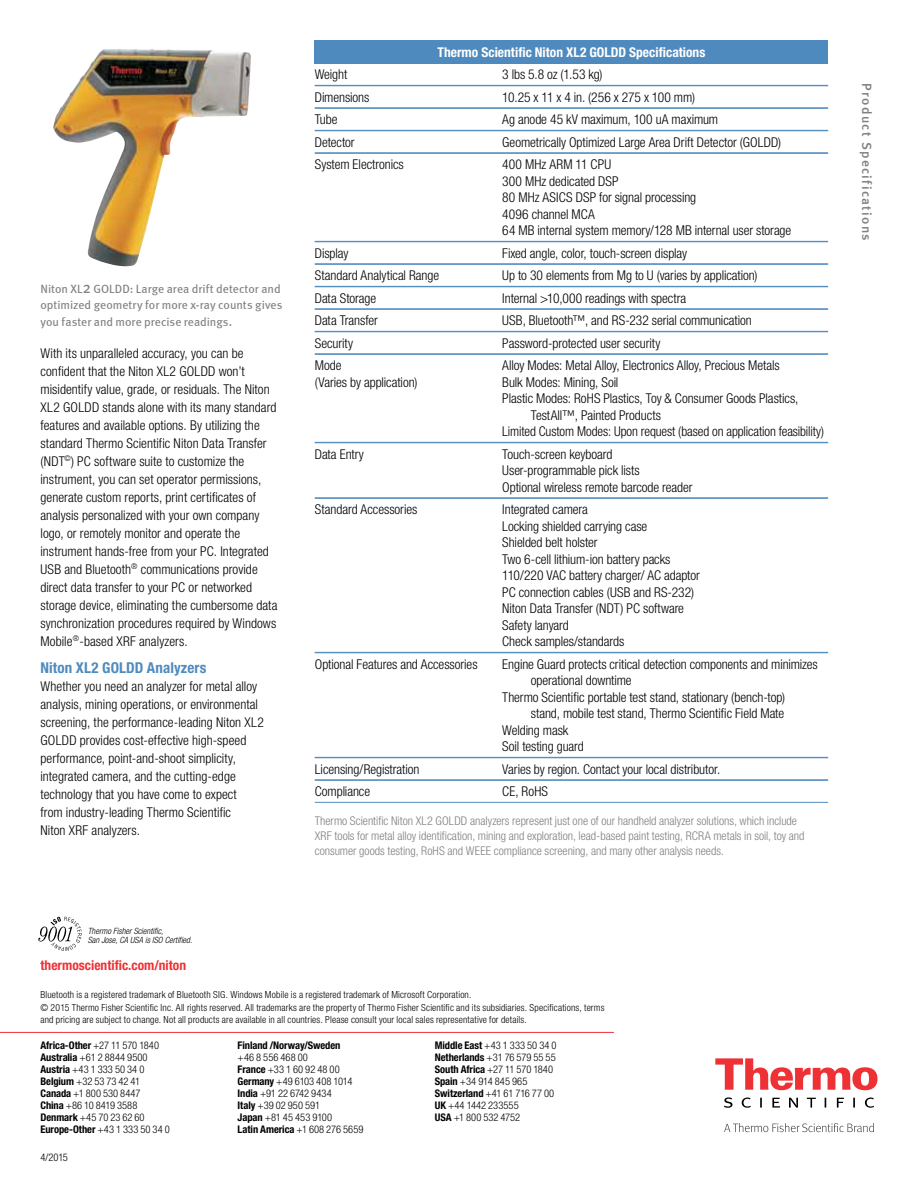
<style>
.page{position:relative;width:918px;height:1188px;background:#fff}
.page>*{position:absolute;margin:0;border:0;box-sizing:border-box;transform-origin:0 0}
.t1{font:700 condensed 15px "Helvetica Neue LT Std";letter-spacing:.005em;color:#4f8abe}
.t2{font:300 condensed 13.5px/16.5px "Helvetica Neue LT Std";letter-spacing:-.005em;color:#000}
.t3{font:300 condensed 13.5px/18px "Helvetica Neue";letter-spacing:.005em;color:#000}
.t4{font:700 condensed 13.5px "Helvetica Neue LT Std";color:#fff}
.t5{font:700 condensed 13.5px "Helvetica Neue LT Std";color:#ee3134}
.t6{font:13.5px "Meta Medium LF";letter-spacing:.1em;color:#807f83}
.t7{font:300 condensed 12px/15px "Helvetica Neue";color:#807f83}
.t8{font:12px/16.5px "Meta";color:#807f83}
.t9{font:300 condensed 10.5px/12px "Helvetica Neue LT Std";letter-spacing:.005em;color:#000}
.t10{font:700 condensed 10.5px "Helvetica Neue LT Std";letter-spacing:-.01em;color:#000}
.t11{font:300 condensed 9.75px/12.8px "Helvetica Neue LT Std";letter-spacing:.015em;color:#000}
.t12{font:italic 300 condensed 8.55px/9px "Helvetica Neue";color:#000}
.s1{font-size:16.5px}
.s2{font-weight:700}
</style>
<div class="page">
<hr style="left:0;top:1032px;width:614px;height:1px;background:#ee3134">
<svg style="left:715px;top:1058px;width:162px;height:32px"></svg>
<svg style="left:724px;top:1097px;width:150px;height:11px"></svg>
<svg style="left:724px;top:1123px;width:150px;height:9px"></svg>
<svg style="left:38px;top:917px;width:44px;height:34px"></svg>
<div style="left:315px;top:40px;width:513px;height:24px;background:#4f8abe"></div>
<hr style="left:315px;top:85px;width:513px;height:1px;background:#4f8abe">
<hr style="left:315px;top:107px;width:513px;height:1px;background:#4f8abe">
<hr style="left:315px;top:108px;width:513px;height:1px;background:#4f8abe">
<hr style="left:315px;top:130px;width:513px;height:1px;background:#4f8abe">
<hr style="left:315px;top:152px;width:513px;height:1px;background:#4f8abe">
<hr style="left:315px;top:153px;width:513px;height:1px;background:#4f8abe">
<hr style="left:315px;top:241px;width:513px;height:1px;background:#4f8abe">
<hr style="left:315px;top:263px;width:513px;height:1px;background:#4f8abe">
<hr style="left:315px;top:264px;width:513px;height:1px;background:#4f8abe">
<hr style="left:315px;top:286px;width:513px;height:1px;background:#4f8abe">
<hr style="left:315px;top:308px;width:513px;height:1px;background:#4f8abe">
<hr style="left:315px;top:309px;width:513px;height:1px;background:#4f8abe">
<hr style="left:315px;top:331px;width:513px;height:1px;background:#4f8abe">
<hr style="left:315px;top:353px;width:513px;height:1px;background:#4f8abe">
<hr style="left:315px;top:354px;width:513px;height:1px;background:#4f8abe">
<hr style="left:315px;top:442px;width:513px;height:1px;background:#4f8abe">
<hr style="left:315px;top:497px;width:513px;height:1px;background:#4f8abe">
<hr style="left:315px;top:498px;width:513px;height:1px;background:#4f8abe">
<hr style="left:315px;top:652px;width:513px;height:1px;background:#4f8abe">
<hr style="left:315px;top:757px;width:513px;height:1px;background:#4f8abe">
<hr style="left:315px;top:779px;width:513px;height:1px;background:#4f8abe">
<hr style="left:315px;top:780px;width:513px;height:1px;background:#4f8abe">
<hr style="left:315px;top:802px;width:513px;height:1px;background:#4f8abe">
<img style="left:53px;top:49px;width:198px;height:217px">
<p class="t8" style="left:40px;top:280px;width:243px">N iton XL<span class="s1">2</span> GOLDD: Large area drift detector and optimized geometry for more x-ray counts gives you faster and more precise readings.</p>
<p class="t3" style="left:40px;top:344px;width:238px">With its unparalleled accuracy, you can be confident that the Niton XL2 GOLDD won’t misidentify value, grade, or residuals. The Niton XL2 GOLDD stands alone with its many standard features and available options. By utilizing the standard Thermo Scientific Niton Data Transfer (NDT<sup>©</sup>) PC software suite to customize the instrument, you can set operator permissions, generate custom reports, print certificates of analysis personalized with your own company logo, or remotely monitor and operate the instrument hands-free from your PC. Integrated USB and Bluetooth<sup>®</sup> communications provide direct data transfer to your PC or networked storage device, eliminating the cumbersome data synchronization procedures required by Windows Mobile<sup>®</sup>-based XRF analyzers.</p>
<p class="t1" style="left:40px;top:658px;width:167px">Niton XL2 GOLDD Analyzers</p>
<p class="t3" style="left:40px;top:677px;width:225px">Whether you need an analyzer for metal alloy analysis, mining operations, or environmental screening, the performance-leading Niton XL2<br>GOLDD provides cost-effective high-speed performance, point-and-shoot simplicity, integrated camera, and the cutting-edge technology that you have come to expect<br>from industry-leading Thermo Scientific<br>Niton XRF analyzers.</p>
<p class="t12" style="left:88px;top:926px;width:106px">Thermo Fisher Scientific,<br>San Jose, CA USA is ISO Certified.</p>
<p class="t4" style="left:438px;top:44px;width:269px">Thermo Scientific Niton XL2 GOLDD Specifications</p>
<p class="t2" style="left:315px;top:66px;width:34px">Weight</p>
<p class="t2" style="left:502px;top:66px;width:102px">3 lbs 5.8 oz (1.53 kg)</p>
<p class="t2" style="left:315px;top:89px;width:56px">Dimensions</p>
<p class="t2" style="left:502px;top:89px;width:194px">10.25 x 11 x 4 in. (256 x 275 x 100 mm)</p>
<p class="t2" style="left:315px;top:111px;width:24px">Tube</p>
<p class="t2" style="left:502px;top:111px;width:217px">Ag anode 45 kV maximum, 100 uA maximum</p>
<p class="t2" style="left:315px;top:134px;width:41px">Detector</p>
<p class="t2" style="left:502px;top:134px;width:281px">Geometrically Optimized Large Area Drift Detector (GOLDD)</p>
<p class="t2" style="left:315px;top:156px;width:91px">System Electronics</p>
<p class="t2" style="left:502px;top:156px;width:290px">400 MHz ARM 11 CPU<br>300 MHz dedicated DSP<br>80 MHz ASICS DSP for signal processing<br>4096 channel MCA<br>64 MB internal system memory/128 MB internal user storage</p>
<p class="t2" style="left:315px;top:245px;width:35px">Display</p>
<p class="t2" style="left:502px;top:245px;width:186px">Fixed angle, color, touch-screen display</p>
<p class="t2" style="left:315px;top:267px;width:126px">Standard Analytical Range</p>
<p class="t2" style="left:502px;top:267px;width:257px">Up to 30 elements from Mg to U (varies by application)</p>
<p class="t2" style="left:315px;top:290px;width:63px">Data Storage</p>
<p class="t2" style="left:502px;top:290px;width:185px">Internal &gt;10,000 readings with spectra</p>
<p class="t2" style="left:315px;top:312px;width:65px">Data Transfer</p>
<p class="t2" style="left:502px;top:312px;width:251px">USB, Bluetooth™, and RS-232 serial communication</p>
<p class="t2" style="left:315px;top:335px;width:40px">Security</p>
<p class="t2" style="left:502px;top:335px;width:160px">Password-protected user security</p>
<p class="t2" style="left:315px;top:357px;width:28px">Mode</p>
<p class="t2" style="left:502px;top:357px;width:279px">Alloy Modes: Metal Alloy, Electronics Alloy, Precious Metals</p>
<p class="t2" style="left:315px;top:374px;width:104px">(Varies by application)</p>
<p class="t2" style="left:502px;top:374px;width:118px">Bulk Modes: Mining, Soil</p>
<p class="t2" style="left:502px;top:390px;width:298px">Plastic Modes: RoHS Plastics, Toy &amp; Consumer Goods Plastics,</p>
<p class="t2" style="left:531px;top:407px;width:132px">TestAll™, Painted Products</p>
<p class="t2" style="left:502px;top:423px;width:323px">Limited Custom Modes: Upon request (based on application feasibility)</p>
<p class="t2" style="left:315px;top:446px;width:51px">Data Entry</p>
<p class="t2" style="left:502px;top:446px;width:192px">Touch-screen keyboard<br>User-programmable pick lists<br>Optional wireless remote barcode reader</p>
<p class="t2" style="left:315px;top:501px;width:104px">Standard Accessories</p>
<p class="t2" style="left:502px;top:501px;width:199px">Integrated camera<br>Locking shielded carrying case<br>Shielded belt holster<br>Two 6-cell lithium-ion battery packs<br>110/220 VAC battery charger/ AC adaptor<br>PC connection cables (USB and RS-232)<br>Niton Data Transfer (NDT) PC software<br>Safety lanyard<br>Check samples/standards</p>
<p class="t2" style="left:315px;top:656px;width:164px">Optional Features and Accessories</p>
<p class="t2" style="left:502px;top:656px;width:317px">Engine Guard protects critical detection components and minimizes</p>
<p class="t2" style="left:531px;top:672px;width:102px">operational downtime</p>
<p class="t2" style="left:502px;top:689px;width:284px">Thermo Scientific portable test stand, stationary (bench-top)</p>
<p class="t2" style="left:531px;top:705px;width:255px">stand, mobile test stand, Thermo Scientific Field Mate</p>
<p class="t2" style="left:502px;top:722px;width:68px">Welding mask</p>
<p class="t2" style="left:502px;top:738px;width:83px">Soil testing guard</p>
<p class="t2" style="left:315px;top:761px;width:106px">Licensing/Registration</p>
<p class="t2" style="left:502px;top:761px;width:219px">Varies by region. Contact your local distributor.</p>
<p class="t2" style="left:315px;top:783px;width:57px">Compliance</p>
<p class="t2" style="left:502px;top:783px;width:47px">CE, RoHS</p>
<p class="t7" style="left:315px;top:813px;width:491px">Thermo Scientific Niton XL2 GOLDD analyzers represent just one of our handheld analyzer solutions, which include<br>XRF tools for metal alloy identification, mining and exploration, lead-based paint testing, RCRA metals in soil, toy and consumer goods testing, RoHS and WEEE compliance screening, and many other analysis needs.</p>
<p class="t5" style="left:40px;top:957px;width:147px">thermoscientific.com/niton</p>
<p class="t11" style="left:40px;top:988px;width:565px">Bluetooth is a registered trademark of Bluetooth SIG. Windows Mobile is a registered trademark of Microsoft Corporation.<br>© 2015 Thermo Fisher Scientific Inc. All rights reserved. All trademarks are the property of Thermo Fisher Scientific and its subsidiaries. Specifications, terms and pricing are subject to change. Not all products are available in all countries. Please consult your local sales representative for details.</p>
<p class="t9" style="left:40px;top:1039px;width:131px"><span class="s2">Africa-Other</span> +27 11 570 1840<br><span class="s2">Australia</span> +61 2 8844 9500<br><span class="s2">Austria</span> +43 1 333 50 34 0<br><span class="s2">Belgium</span> +32 53 73 42 41<br><span class="s2">Canada</span> +1 800 530 8447<br><span class="s2">China</span> +86 10 8419 3588<br><span class="s2">Denmark</span> +45 70 23 62 60<br><span class="s2">Europe-Other</span> +43 1 333 50 34 0</p>
<p class="t10" style="left:238px;top:1039px;width:104px">Finland /Norway/Sweden</p>
<p class="t9" style="left:435px;top:1039px;width:123px"><span class="s2">Middle East</span> +43 1 333 50 34 0<br><span class="s2">Netherlands</span> +31 76 579 55 55<br><span class="s2">South Africa</span> +27 11 570 1840<br><span class="s2">Spain</span> +34 914 845 965<br><span class="s2">Switzerland</span> +41 61 716 77 00<br><span class="s2">UK</span> +44 1442 233555<br><span class="s2">USA</span> +1 800 532 4752</p>
<p class="t9" style="left:238px;top:1051px;width:127px">+46 8 556 468 00<br><span class="s2">France</span> +33 1 60 92 48 00<br><span class="s2">Germany</span> +49 6103 408 1014<br><span class="s2">India</span> +91 22 6742 9434<br><span class="s2">Italy</span> +39 02 950 591<br><span class="s2">Japan</span> +81 45 453 9100<br><span class="s2">Latin America</span> +1 608 276 5659</p>
<p class="t9" style="left:41px;top:1151px;width:29px">4/2015</p>
<p class="t6" style="left:875px;top:83px;width:159px;rotate:90deg">Product Specifications</p>
</div>
